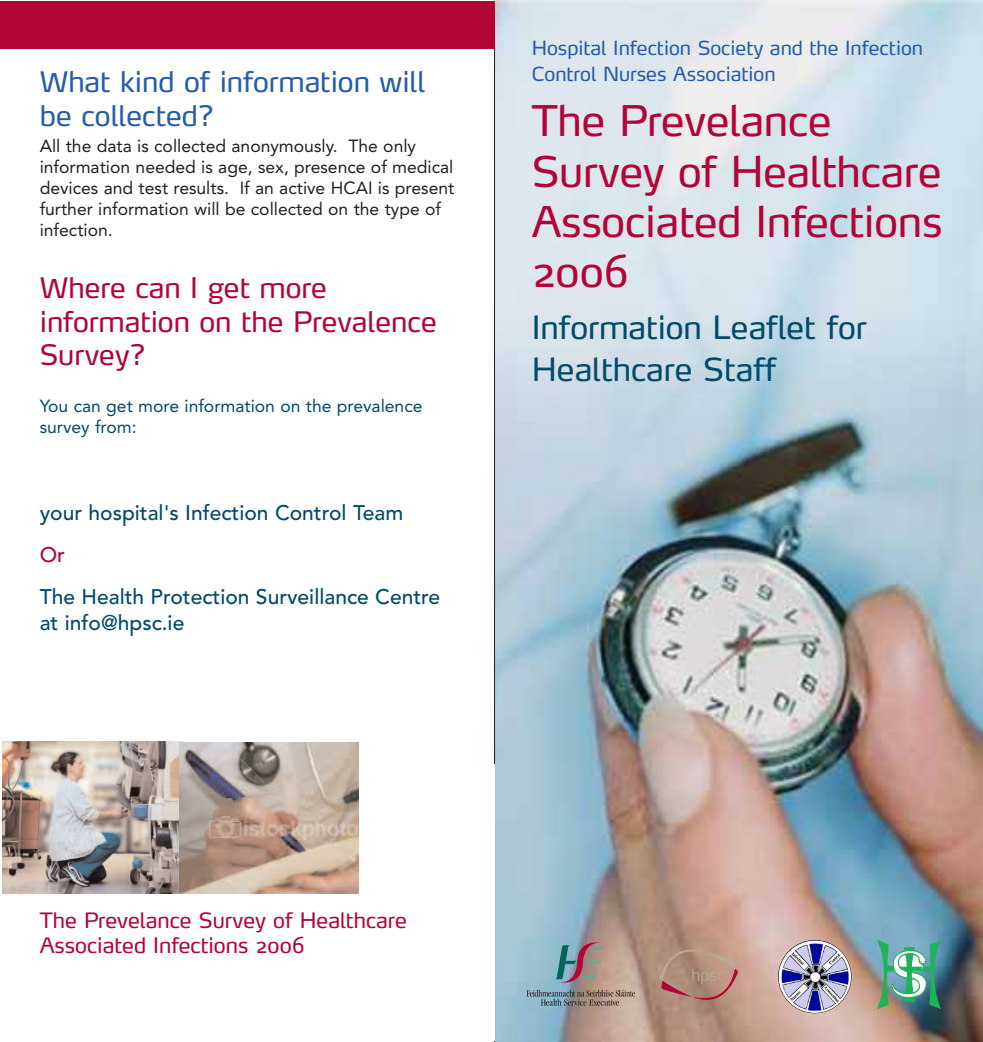
<style>
.page{position:relative;width:983px;height:1042px;background:#fff}
.page>*{position:absolute;margin:0;border:0;box-sizing:border-box;transform-origin:0 0}
.t1{font:41.82px/50.2px "Max";letter-spacing:-.005em;color:#b30437}
.t2{font:31.5px/42px "Max";color:#004a6a}
.t3{font:28px/33.6px "Max";color:#b30437}
.t4{font:28px/33.6px "Max";color:#255dab}
.t5{font:500 21px/26.1px "Avenir";color:#004a6a}
.t6{font:21px/25.2px "Max";color:#b30437}
.t7{font:500 21px "Avenir";color:#b30437}
.t8{font:19.25px/26.2px "Max";color:#255dab}
.t9{font:17.5px/21px "Avenir";color:#231f20}
.t10{font:17.5px/21px "Avenir";color:#004a6a}
</style>
<div class="page">
<img style="left:494px;top:0;width:488px;height:1042px">
<hr style="left:494px;top:2px;width:1px;height:1040px;background:#231f20">
<div style="left:0;top:1px;width:494px;height:47px;background:#b30437"></div>
<img style="left:3px;top:741px;width:179px;height:152px">
<img style="left:179px;top:742px;width:179px;height:151px">
<svg style="left:659px;top:949px;width:78px;height:51px;background:#b38879"></svg>
<svg style="left:876px;top:940px;width:64px;height:69px;background:#68aa97"></svg>
<img style="left:778px;top:940px;width:73px;height:73px;border-radius:50%">
<div style="left:777px;top:940px;width:74px;height:73px;border:1px solid #231f20;border-radius:50%"></div>
<svg style="left:526px;top:939px;width:109px;height:66px;background:#9a9b9c"></svg>
<h3 class="t4" style="left:40px;top:69px;width:387px">What kind of information will be collected?</h3>
<p class="t9" style="left:40px;top:136px;width:416px">All the data is collected anonymously. The only information needed is age, sex, presence of medical devices and test results. If an active HCAI is present further information will be collected on the type of infection.</p>
<h3 class="t3" style="left:40px;top:274px;width:398px">Where can I get more information on the Prevalence<br>Survey?</h3>
<p class="t10" style="left:40px;top:397px;width:384px">You can get more information on the prevalence survey from:</p>
<p class="t5" style="left:40px;top:502px;width:365px">your hospital's Infection Control Team</p>
<p class="t7" style="left:40px;top:546px;width:27px">Or</p>
<p class="t5" style="left:40px;top:585px;width:402px">The Health Protection Surveillance Centre at info@hpsc.ie</p>
<p class="t8" style="left:531px;top:37px;width:392px">Hospital Infection Society and the Infection<br>Control Nurses Association</p>
<h1 class="t1" style="left:531px;top:101px;width:412px">The Prevelance<br>Survey of Healthcare<br>Associated Infections<br>2006</h1>
<h2 class="t2" style="left:531px;top:310px;width:336px">Information Leaflet for<br>Healthcare Staff</h2>
<p class="t6" style="left:40px;top:910px;width:368px">The Prevelance Survey of Healthcare<br>Associated Infections 2006</p>
</div>
